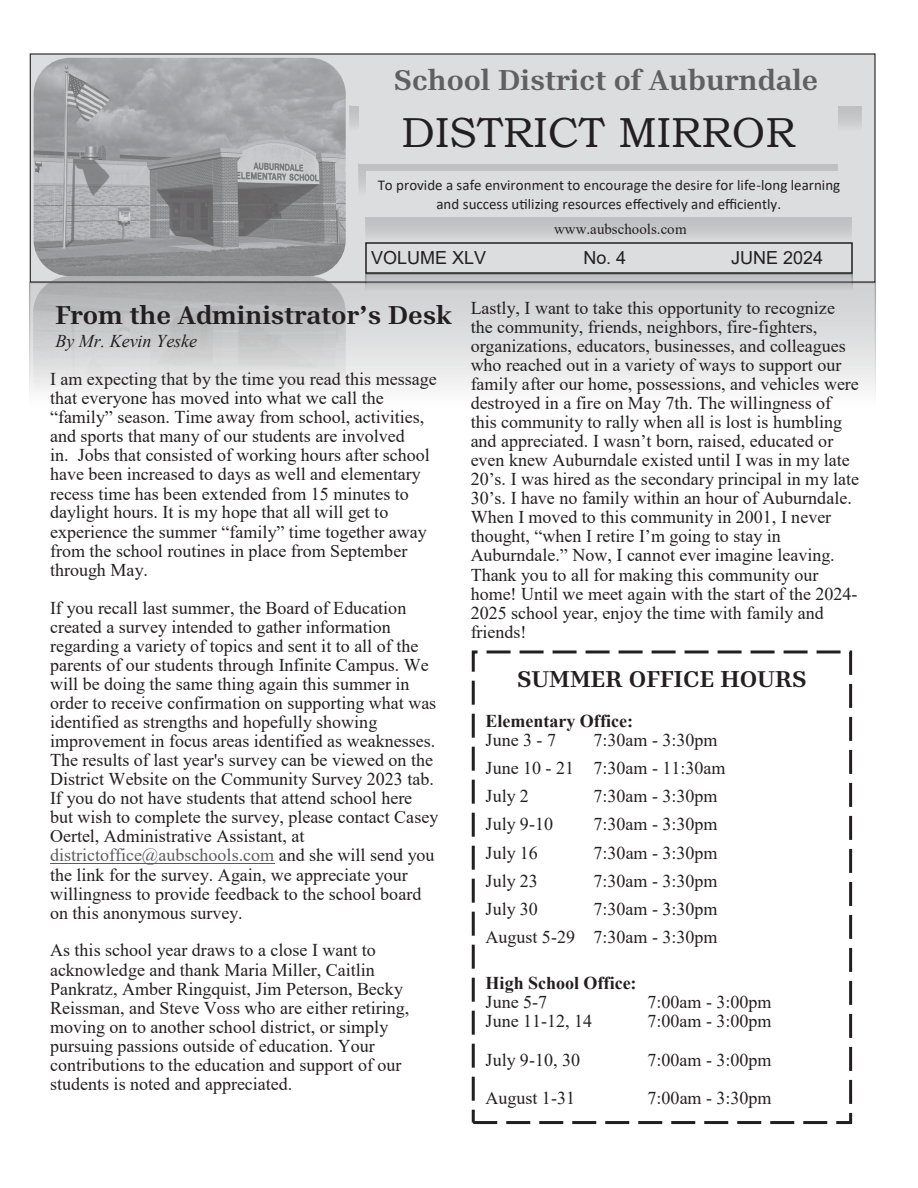
<style>
.page{position:relative;width:918px;height:1188px;background:#fff}
.page>*{position:absolute;margin:0;border:0;box-sizing:border-box;transform-origin:0 0}
.t1{font:42px "Bookman Old Style";color:#231f20}
.t2{font:700 30.15px "Aptos Serif";color:#606063}
.t3{font:700 27px "Aptos Serif";color:#231f20}
.t4{font:700 24px "Aptos Serif";color:#231f20}
.t5{font:18px/19px "Times New Roman";color:#231f20}
.t6{font:700 18px/19px "Times New Roman";color:#231f20}
.t7{font:18px "Arial";color:#231f20}
.t8{font:15px/18.3px "Calibri";color:#231f20;text-align:center}
.t9{font:15px "Times New Roman";color:#231f20}
.s1{font-style:italic}
.s2{color:#5d5d60}
.s3{font-weight:400}
</style>
<div class="page">
<div style="left:30px;top:54px;width:845px;height:228px;background:#dcdddf"></div>
<img style="left:33px;top:58px;width:314px;height:343px">
<img style="left:364px;top:274px;width:490px;height:32px">
<div style="left:365px;top:242px;width:488px;height:32px;border:2px solid #231f20"></div>
<img style="left:365px;top:217px;width:488px;height:46px">
<hr style="left:50px;top:863px;width:224px;height:1px;background:#5d5d60">
<div style="left:472px;top:650px;width:380px;height:474px;border:3px dashed #231f20"></div>
<p class="t2" style="left:394px;top:60px;width:426px">School District of Auburndale</p>
<p class="t1" style="left:402px;top:106px;width:396px">DISTRICT MIRROR</p>
<p class="t8" style="left:378px;top:176px;width:464px">To provide a safe environment to encourage the desire for life-long learning and success utilizing resources effectively and efficiently.</p>
<p class="t9" style="left:554px;top:218px;width:134px">www.aubschools.com</p>
<p class="t7" style="left:371px;top:245px;width:117px">VOLUME XLV</p>
<p class="t7" style="left:583px;top:245px;width:44px">No. 4</p>
<p class="t7" style="left:731px;top:245px;width:94px">JUNE 2024</p>
<p class="t3" style="left:55px;top:297px;width:399px">From the Administrator’s Desk</p>
<p class="t5" style="left:50px;top:321px;width:388px;line-height:38.5px"><span class="s1">By Mr. Kevin Yeske<br></span>I am expecting that by the time you read this message</p>
<p class="t5" style="left:50px;top:388px;width:381px">that everyone has moved into what we call the “family” season. Time away from school, activities, and sports that many of our students are involved<br>in. Jobs that consisted of working hours after school have been increased to days as well and elementary recess time has been extended from 15 minutes to daylight hours. It is my hope that all will get to experience the summer “family” time together away from the school routines in place from September through May.</p>
<p class="t5" style="left:50px;top:597px;width:390px">If you recall last summer, the Board of Education created a survey intended to gather information regarding a variety of topics and sent it to all of the parents of our students through Infinite Campus. We will be doing the same thing again this summer in order to receive confirmation on supporting what was identified as strengths and hopefully showing improvement in focus areas identified as weaknesses.<br>The results of last year's survey can be viewed on the District Website on the Community Survey 2023 tab.<br>If you do not have students that attend school here but wish to complete the survey, please contact Casey Oertel, Administrative Assistant, at <span class="s2">districtoffice@aubschools.com</span> and she will send you the link for the survey. Again, we appreciate your willingness to provide feedback to the school board on this anonymous survey.</p>
<p class="t5" style="left:50px;top:940px;width:361px">As this school year draws to a close I want to acknowledge and thank Maria Miller, Caitlin Pankratz, Amber Ringquist, Jim Peterson, Becky Reissman, and Steve Voss who are either retiring, moving on to another school district, or simply pursuing passions outside of education. Your contributions to the education and support of our students is noted and appreciated.</p>
<p class="t5" style="left:471px;top:297px;width:390px">Lastly, I want to take this opportunity to recognize the community, friends, neighbors, fire-fighters, organizations, educators, businesses, and colleagues who reached out in a variety of ways to support our family after our home, possessions, and vehicles were destroyed in a fire on May 7th. The willingness of this community to rally when all is lost is humbling and appreciated. I wasn’t born, raised, educated or even knew Auburndale existed until I was in my late 20’s. I was hired as the secondary principal in my late 30’s. I have no family within an hour of Auburndale.<br>When I moved to this community in 2001, I never thought, “when I retire I’m going to stay in Auburndale.” Now, I cannot ever imagine leaving.<br>Thank you to all for making this community our home! Until we meet again with the start of the 2024- 2025 school year, enjoy the time with family and friends!</p>
<p class="t4" style="left:517px;top:663px;width:291px">SUMMER OFFICE HOURS</p>
<p class="t6" style="left:486px;top:711px;width:149px">Elementary Office:<br><span class="s3">June 3 - 7</span></p>
<p class="t5" style="left:486px;top:726px;width:241px;line-height:28px;text-indent:108px">7:30am - 3:30pm<br>June 10 - 21 7:30am - 11:30am<br>July 2</p>
<p class="t5" style="left:594px;top:786px;width:125px">7:30am - 3:30pm</p>
<p class="t5" style="left:486px;top:814px;width:69px">July 9-10</p>
<p class="t5" style="left:594px;top:814px;width:125px">7:30am - 3:30pm</p>
<p class="t5" style="left:486px;top:842px;width:54px">July 16</p>
<p class="t5" style="left:594px;top:842px;width:126px">7:30am - 3:30pm</p>
<p class="t5" style="left:486px;top:871px;width:54px">July 23</p>
<p class="t5" style="left:594px;top:871px;width:125px">7:30am - 3:30pm</p>
<p class="t5" style="left:486px;top:899px;width:54px">July 30</p>
<p class="t5" style="left:486px;top:894px;width:233px;line-height:28px;text-align:right">7:30am - 3:30pm<br>August 5-29 7:30am - 3:30pm</p>
<p class="t6" style="left:486px;top:973px;width:152px">High School Office:<br><span class="s3">June 5-7</span></p>
<p class="t5" style="left:648px;top:992px;width:125px">7:00am - 3:00pm</p>
<p class="t5" style="left:486px;top:1011px;width:108px">June 11-12, 14</p>
<p class="t5" style="left:648px;top:1011px;width:125px">7:00am - 3:00pm</p>
<p class="t5" style="left:486px;top:1049px;width:96px">July 9-10, 30</p>
<p class="t5" style="left:648px;top:1049px;width:125px">7:00am - 3:00pm</p>
<p class="t5" style="left:486px;top:1088px;width:91px">August 1-31</p>
<p class="t5" style="left:648px;top:1088px;width:126px">7:00am - 3:30pm</p>
</div>
